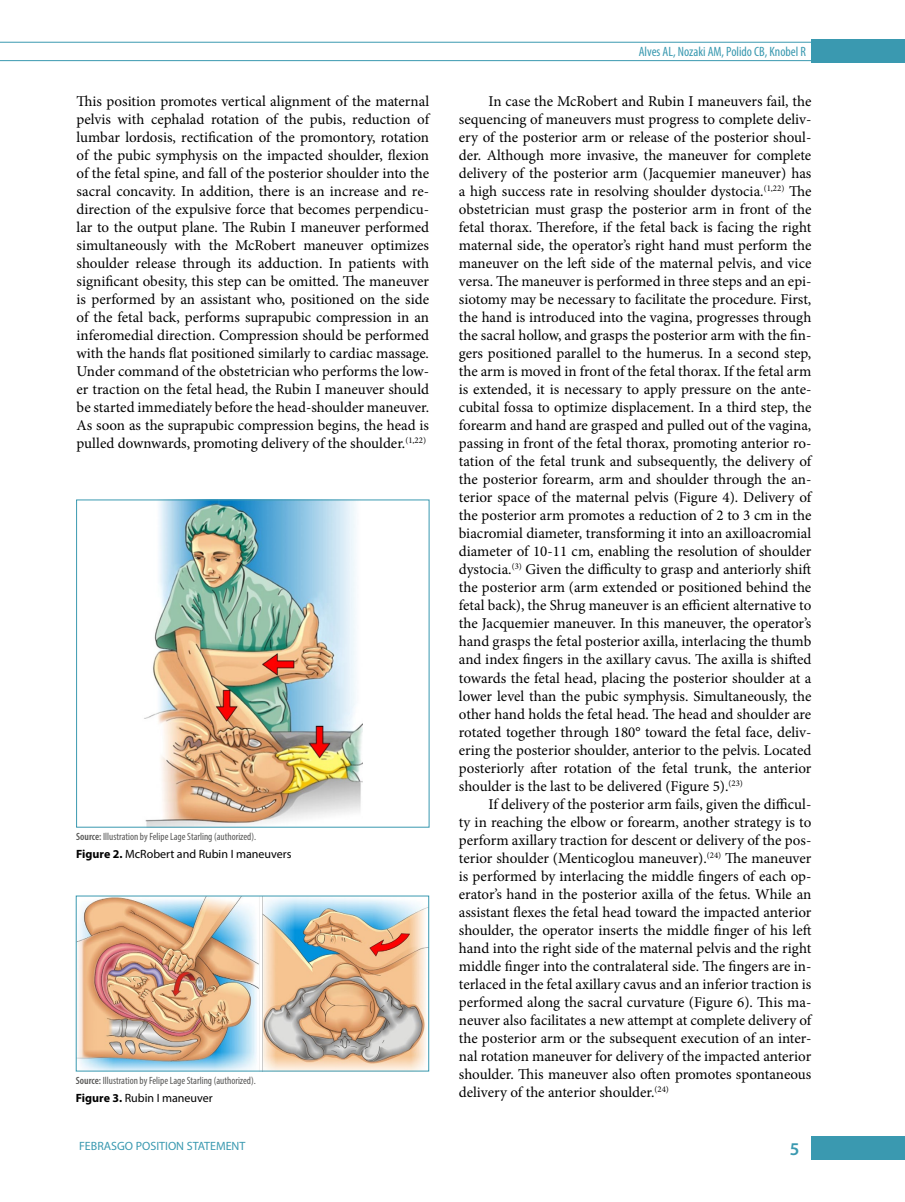
<style>
.page{position:relative;width:905px;height:1202px;background:#fff}
.page>*{position:absolute;margin:0;border:0;box-sizing:border-box;transform-origin:0 0}
.t1{font:600 18px "Myriad Pro";color:#3a99b0}
.t2{font:15px/18px "Minion Pro";letter-spacing:-.005em;color:#000;text-align:justify}
.t3{font:condensed 13.5px "Myriad Pro";color:#3a99b0}
.t4{font:12px "Myriad Pro";color:#000}
.t5{font:12px "Myriad Pro";color:#3a99b0}
.t6{font:condensed 10.5px "Myriad Pro";color:#575756}
.s1{font-weight:600}
.s2{font-weight:700}
</style>
<div class="page">
<div style="left:811px;top:1135px;width:93px;height:23px;background:#3a99b0"></div>
<hr style="left:0;top:60px;width:811px;height:1px;background:#3a99b0">
<hr style="left:0;top:42px;width:811px;height:1px;background:#3a99b0">
<div style="left:811px;top:40px;width:93px;height:23px;background:#3a99b0"></div>
<img style="left:144px;top:501px;width:219px;height:324px">
<div style="left:76px;top:499px;width:353px;height:328px;border:1px solid #3a99b0"></div>
<img style="left:78px;top:897px;width:349px;height:172px">
<div style="left:76px;top:895px;width:353px;height:176px;border:1px solid #3a99b0"></div>
<p class="t3" style="left:638px;top:43px;width:169px">Alves AL, Nozaki AM, Polido CB, Knobel R</p>
<p class="t2" style="left:77px;top:92px;width:354px">This position promotes vertical alignment of the maternal pelvis with cephalad rotation of the pubis, reduction of lumbar lordosis, rectification of the promontory, rotation of the pubic symphysis on the impacted shoulder, flexion of the fetal spine, and fall of the posterior shoulder into the sacral concavity. In addition, there is an increase and re&shy;direction of the expulsive force that becomes perpendicu&shy;lar to the output plane. The Rubin I maneuver performed simultaneously with the McRobert maneuver optimizes shoulder release through its adduction. In patients with significant obesity, this step can be omitted. The maneuver is performed by an assistant who, positioned on the side of the fetal back, performs suprapubic compression in an inferomedial direction. Compression should be performed with the hands flat positioned similarly to cardiac massage.<br>Under command of the obstetrician who performs the low&shy;er traction on the fetal head, the Rubin I maneuver should be started immediately before the head-shoulder maneuver.<br>As soon as the suprapubic compression begins, the head is pulled downwards, promoting delivery of the shoulder.<sup>(1,22)</sup></p>
<p class="t2" style="left:459px;top:92px;width:354px;text-indent:30px">In case the McRobert and Rubin I maneuvers fail, the sequencing of maneuvers must progress to complete deliv&shy;ery of the posterior arm or release of the posterior shoul&shy;der. Although more invasive, the maneuver for complete delivery of the posterior arm (Jacquemier maneuver) has a high success rate in resolving shoulder dystocia.<sup>(1,22)</sup> The obstetrician must grasp the posterior arm in front of the fetal thorax. Therefore, if the fetal back is facing the right maternal side, the operator’s right hand must perform the maneuver on the left side of the maternal pelvis, and vice versa. The maneuver is performed in three steps and an epi&shy;siotomy may be necessary to facilitate the procedure. First, the hand is introduced into the vagina, progresses through the sacral hollow, and grasps the posterior arm with the fin&shy;gers positioned parallel to the humerus. In a second step, the arm is moved in front of the fetal thorax. If the fetal arm is extended, it is necessary to apply pressure on the ante&shy;cubital fossa to optimize displacement. In a third step, the forearm and hand are grasped and pulled out of the vagina, passing in front of the fetal thorax, promoting anterior ro&shy;tation of the fetal trunk and subsequently, the delivery of the posterior forearm, arm and shoulder through the an&shy;terior space of the maternal pelvis (Figure 4). Delivery of the posterior arm promotes a reduction of 2 to 3 cm in the biacromial diameter, transforming it into an axilloacromial diameter of 10-11 cm, enabling the resolution of shoulder dystocia.<sup>(3)</sup> Given the difficulty to grasp and anteriorly shift the posterior arm (arm extended or positioned behind the fetal back), the Shrug maneuver is an efficient alternative to the Jacquemier maneuver. In this maneuver, the operator’s hand grasps the fetal posterior axilla, interlacing the thumb and index fingers in the axillary cavus. The axilla is shifted towards the fetal head, placing the posterior shoulder at a lower level than the pubic symphysis. Simultaneously, the other hand holds the fetal head. The head and shoulder are rotated together through 180° toward the fetal face, deliv&shy;ering the posterior shoulder, anterior to the pelvis. Located posteriorly after rotation of the fetal trunk, the anterior shoulder is the last to be delivered (Figure 5).<sup>(23)</sup></p>
<p class="t2" style="left:459px;top:794px;width:354px;text-indent:30px">If delivery of the posterior arm fails, given the difficul&shy;ty in reaching the elbow or forearm, another strategy is to perform axillary traction for descent or delivery of the pos&shy;terior shoulder (Menticoglou maneuver).<sup>(24)</sup> The maneuver is performed by interlacing the middle fingers of each op&shy;erator’s hand in the posterior axilla of the fetus. While an assistant flexes the fetal head toward the impacted anterior shoulder, the operator inserts the middle finger of his left hand into the right side of the maternal pelvis and the right middle finger into the contralateral side. The fingers are in&shy;terlaced in the fetal axillary cavus and an inferior traction is performed along the sacral curvature (Figure 6). This ma&shy;neuver also facilitates a new attempt at complete delivery of the posterior arm or the subsequent execution of an inter&shy;nal rotation maneuver for delivery of the impacted anterior shoulder. This maneuver also often promotes spontaneous delivery of the anterior shoulder.<sup>(24)</sup></p>
<p class="t6" style="left:76px;top:829px;width:181px"><span class="s1">Source:</span> Illustration by Felipe Lage Starling (authorized).</p>
<p class="t4" style="left:76px;top:846px;width:217px"><span class="s2">Figure 2.</span> McRobert and Rubin I maneuvers</p>
<p class="t6" style="left:76px;top:1073px;width:181px"><span class="s1">Source:</span> Illustration by Felipe Lage Starling (authorized).</p>
<p class="t4" style="left:76px;top:1089px;width:138px"><span class="s2">Figure 3.</span> Rubin I maneuver</p>
<p class="t5" style="left:79px;top:1138px;width:168px">FEBRASGO POSITION STATEMENT</p>
<p class="t1" style="left:789px;top:1137px;width:11px">5</p>
</div>
